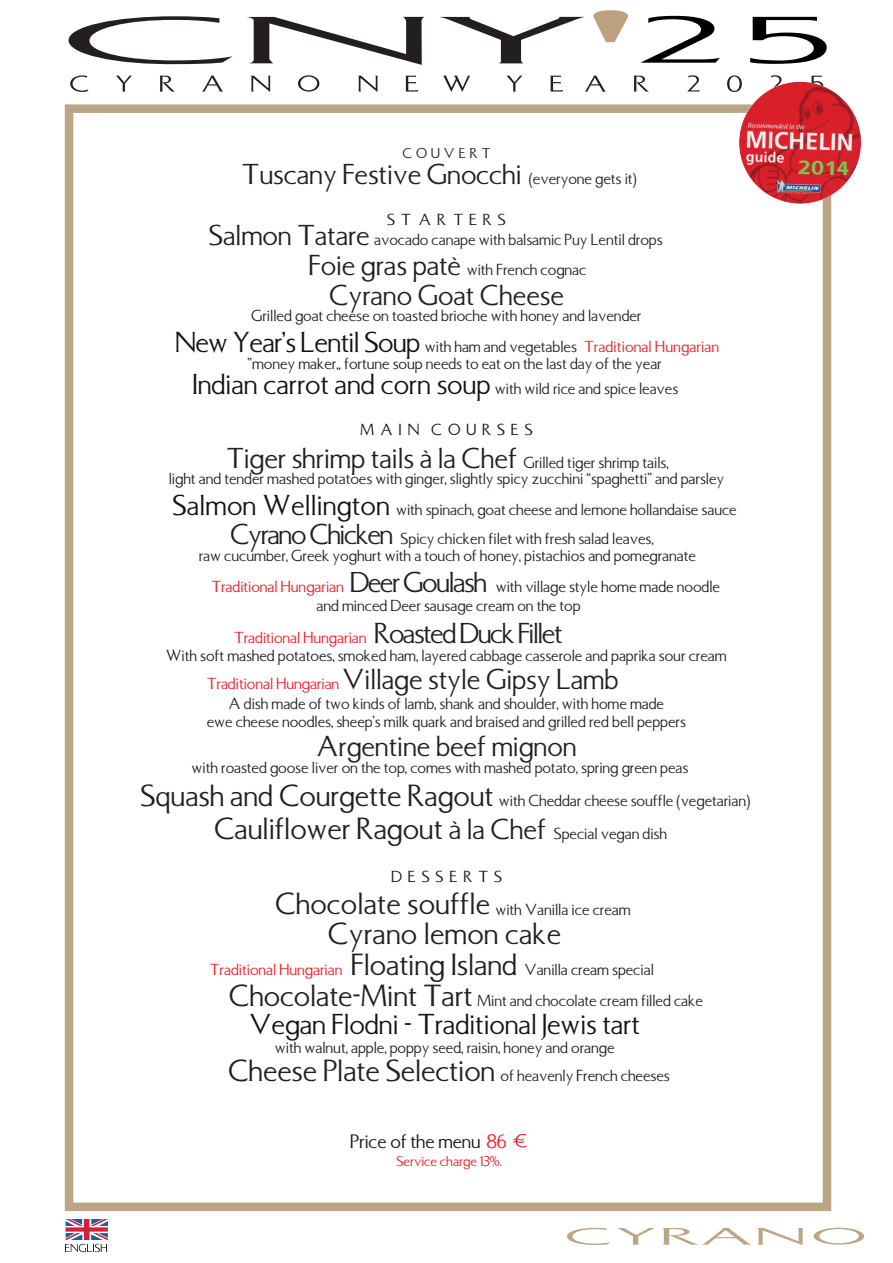
<style>
.page{position:relative;width:893px;height:1263px;background:#fff}
.page>*{position:absolute;margin:0;border:0;box-sizing:border-box;transform-origin:0 0}
.t1{font:28.65px/32.4px "New Brasilia";color:#231f20}
.t2{font:27px/29.5px "New Brasilia";color:#231f20}
.t3{font:27px "New Brasilia";color:#111315}
.t4{font:27px "New Brasilia";letter-spacing:-.05em;color:#231f20}
.t5{font:18.15px "New Brasilia";color:#111315}
.t6{font:15px/17.2px "New Brasilia";color:#231f20}
.t7{font:15px "New Brasilia";color:#ee1d23}
.t8{font:15px "New Brasilia";letter-spacing:.4em;color:#111315}
.t9{font:13.35px "New Brasilia";letter-spacing:.3em;color:#231f20}
.t10{font:13.2px "New Brasilia";color:#ee1c25}
.s1{font-size:15px}
.s2{font-size:27px}
.s3{font-size:27px;color:#111315}
.s4{color:#ee1c25}
.s5{font-size:28.65px}
.s6{font-size:28.65px;color:#231f20}
.s7{color:#231f20}
</style>
<div class="page">
<svg style="left:770px;top:75px;width:12px;height:15px"></svg>
<svg style="left:811px;top:76px;width:12px;height:10px"></svg>
<svg style="left:70px;top:75px;width:19px;height:17px"></svg>
<svg style="left:116px;top:76px;width:16px;height:16px"></svg>
<svg style="left:160px;top:76px;width:15px;height:16px"></svg>
<svg style="left:202px;top:76px;width:21px;height:16px"></svg>
<svg style="left:251px;top:76px;width:19px;height:16px"></svg>
<svg style="left:298px;top:75px;width:22px;height:17px"></svg>
<svg style="left:358px;top:76px;width:20px;height:16px"></svg>
<svg style="left:405px;top:76px;width:13px;height:16px"></svg>
<svg style="left:443px;top:76px;width:27px;height:16px"></svg>
<svg style="left:507px;top:76px;width:15px;height:16px"></svg>
<svg style="left:550px;top:76px;width:13px;height:16px"></svg>
<svg style="left:585px;top:76px;width:21px;height:16px"></svg>
<svg style="left:633px;top:76px;width:16px;height:16px"></svg>
<svg style="left:687px;top:75px;width:13px;height:17px"></svg>
<svg style="left:727px;top:75px;width:15px;height:17px"></svg>
<svg style="left:68px;top:16px;width:165px;height:49px"></svg>
<svg style="left:247px;top:17px;width:177px;height:48px"></svg>
<svg style="left:440px;top:17px;width:144px;height:46px"></svg>
<svg style="left:593px;top:10px;width:35px;height:32px"></svg>
<svg style="left:640px;top:16px;width:80px;height:47px"></svg>
<svg style="left:750px;top:17px;width:77px;height:47px"></svg>
<div style="left:65px;top:104px;width:766px;height:1107px;border:9px solid #baa687"></div>
<svg style="left:567px;top:1227px;width:297px;height:18px"></svg>
<svg style="left:65px;top:1219px;width:43px;height:33px"></svg>
<svg style="left:513px;top:1134px;width:14px;height:14px"></svg>
<img style="left:739px;top:82px;width:122px;height:122px;border-radius:61px">
<p class="t9" style="left:403px;top:145px;width:89px">COUVERT</p>
<h2 class="t2" style="left:242px;top:161px;width:396px">Tuscany Festive Gnocchi <span class="s1">(everyone gets it)</span></h2>
<p class="t8" style="left:387px;top:211px;width:120px">ST ARTERS</p>
<p class="t6" style="left:209px;top:232px;width:455px"><span class="s2">Salmon Tatare</span> avocado canape with balsamic Puy Lentil drops</p>
<h2 class="t2" style="left:329px;top:252px;width:236px;text-indent:-20px">Foie gras patè<br>Cyrano Goat Cheese</h2>
<p class="t6" style="left:251px;top:308px;width:392px">Grilled goat cheese on toasted brioche with honey and lavender</p>
<p class="t6" style="left:467px;top:262px;width:121px">with French cognac</p>
<p class="t6" style="left:248px;top:339px;width:473px;text-indent:-72px"><span class="s3">New Year’s Lentil Soup</span> with ham and vegetables <span class="s4">Traditional Hungarian </span>”money maker„ fortune soup needs to eat on the last day of the year</p>
<p class="t6" style="left:192px;top:380px;width:488px"><span class="s3">Indian carrot and corn soup</span> with wild rice and spice leaves</p>
<p class="t8" style="left:360px;top:421px;width:174px">MAIN COURSES</p>
<h2 class="t2" style="left:226px;top:444px;width:292px">Tiger shrimp tails à la Chef</h2>
<p class="t6" style="left:523px;top:454px;width:147px">Grilled tiger shrimp tails,</p>
<p class="t6" style="left:169px;top:470px;width:557px">light and tender mashed potatoes with ginger, slightly spicy zucchini “spaghetti” and parsley</p>
<h2 class="t3" style="left:172px;top:489px;width:219px">Salmon Wellington</h2>
<p class="t6" style="left:396px;top:501px;width:342px">with spinach, goat cheese and lemone hollandaise sauce</p>
<h2 class="t4" style="left:230px;top:519px;width:165px">Cyrano Chicken</h2>
<p class="t6" style="left:401px;top:531px;width:255px">Spicy chicken filet with fresh salad leaves,</p>
<p class="t6" style="left:199px;top:548px;width:499px">raw cucumber, Greek yoghurt with a touch of honey, pistachios and pomegranate</p>
<h2 class="t4" style="left:350px;top:567px;width:139px">Deer Goulash</h2>
<p class="t7" style="left:211px;top:578px;width:134px">Traditional Hungarian</p>
<p class="t6" style="left:496px;top:579px;width:226px">with village style home made noodle</p>
<p class="t6" style="left:317px;top:597px;width:266px">and minced Deer sausage cream on the top</p>
<p class="t6" style="left:166px;top:648px;width:562px">With soft mashed potatoes, smoked ham, layered cabbage casserole and paprika sour cream</p>
<p class="t6" style="left:207px;top:695px;width:481px;line-height:18px;text-align:center">A dish made of two kinds of lamb, shank and shoulder, with home made<br>ewe cheese noodles, sheep’s milk quark and braised and grilled red bell peppers</p>
<h2 class="t2" style="left:342px;top:611px;width:278px;line-height:46.2px;text-indent:32px">Roasted Duck Fillet<br>Village style Gipsy Lamb</h2>
<p class="t7" style="left:234px;top:629px;width:134px">Traditional Hungarian</p>
<p class="t7" style="left:207px;top:675px;width:134px">Traditional Hungarian</p>
<h2 class="t2" style="left:316px;top:733px;width:262px">Argentine beef mignon</h2>
<p class="t6" style="left:191px;top:759px;width:498px">with roasted goose liver on the top, comes with mashed potato, spring green peas</p>
<h1 class="t1" style="left:214px;top:781px;width:454px;text-indent:-74px">Squash and Courgette Ragout<br>Cauliflower Ragout <span class="s2">à la Chef</span> <span class="s1">Special vegan dish</span></h1>
<p class="t6" style="left:499px;top:793px;width:253px">with Cheddar cheese souffle (vegetarian)</p>
<p class="t8" style="left:391px;top:868px;width:112px">DESSERTS</p>
<p class="t6" style="left:275px;top:901px;width:357px"><span class="s5">Chocolate souffle</span> with Vanilla ice cream</p>
<h1 class="t1" style="left:328px;top:918px;width:235px">Cyrano lemon cake</h1>
<p class="t7" style="left:210px;top:961px;width:445px">Traditional Hungarian <span class="s6">Floating Island</span> <span class="s7">Vanilla cream special</span></p>
<p class="t6" style="left:229px;top:992px;width:476px"><span class="s5">Chocolate-Mint Tart</span> Mint and chocolate cream filled cake</p>
<h2 class="t3" style="left:250px;top:1009px;width:392px">Vegan Flodni - Traditional Jewis tart</h2>
<p class="t6" style="left:228px;top:1067px;width:443px"><span class="s5">Cheese Plate Selection</span> of heavenly French cheeses</p>
<p class="t6" style="left:275px;top:1039px;width:341px">with walnut, apple, poppy seed, raisin, honey and orange</p>
<p class="t5" style="left:350px;top:1130px;width:158px">Price of the menu <span class="s4">86</span></p>
<p class="t10" style="left:396px;top:1154px;width:107px">Service charge 13%.</p>
</div>
